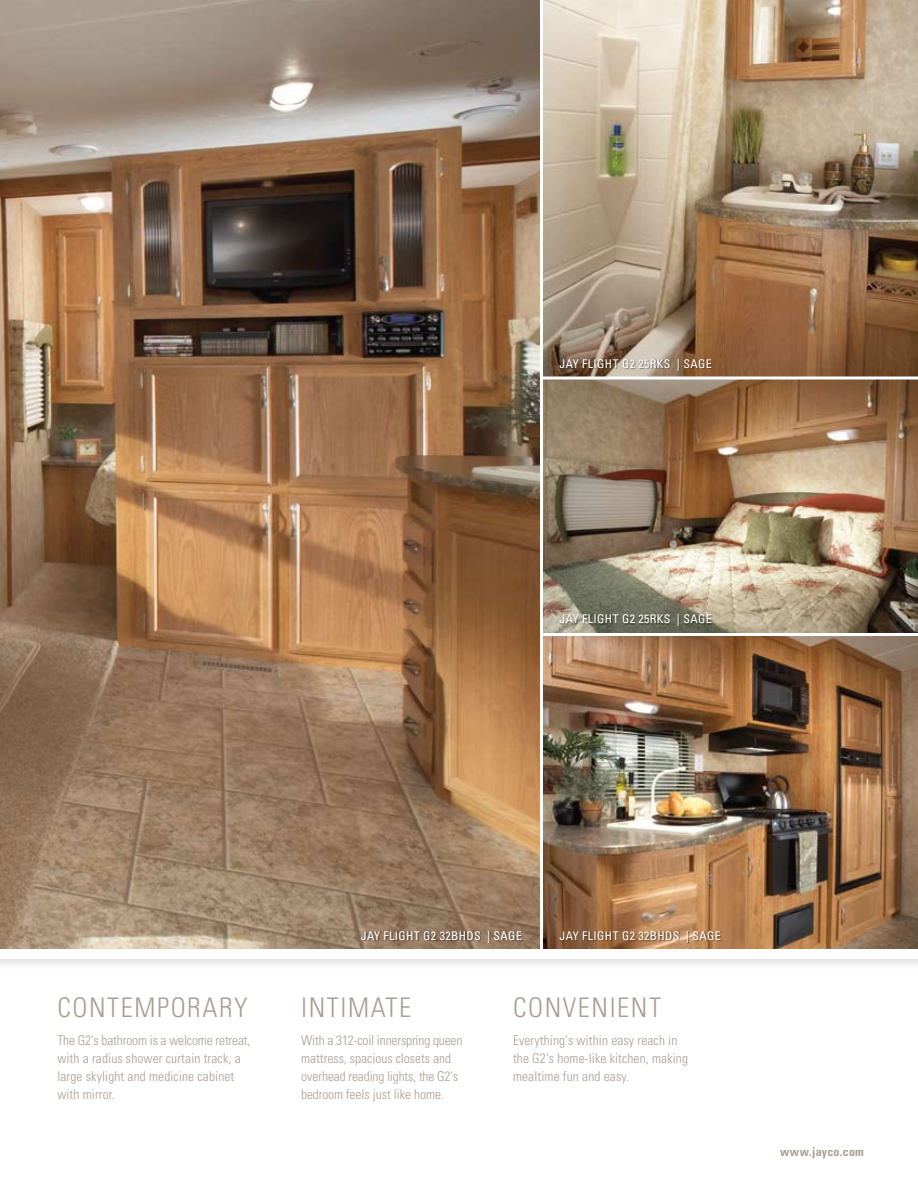
<style>
.page{position:relative;width:918px;height:1188px;background:#fff}
.page>*{position:absolute;margin:0;border:0;box-sizing:border-box;transform-origin:0 0}
.t1{font:300 condensed 27px "Univers";letter-spacing:.06em;color:#aa9e93}
.t2{font:300 condensed 13.5px/18px "Univers";letter-spacing:.01em;color:#aa9e93}
.t3{font:300 condensed 13.5px/18px "Univers";letter-spacing:-.01em;color:#aa9e93}
.t4{font:condensed 12px "Univers";letter-spacing:.03em;color:#fff}
.t5{font:700 condensed 12px "Univers";letter-spacing:.02em;color:#aa9e93}
</style>
<div class="page">
<div style="left:0;top:785px;width:918px;height:186px;background:#231f20;opacity:.15"></div>
<div style="left:0;top:789px;width:918px;height:170px;background:#fff"></div>
<img style="left:543px;top:636px;width:375px;height:313px">
<img style="left:543px;top:380px;width:375px;height:253px">
<img style="left:543px;top:0;width:375px;height:376px">
<img style="left:0;top:0;width:540px;height:949px">
<hr style="left:540px;top:0;width:3px;height:954px;background:#fff">
<svg style="left:543px;top:376px;width:375px;height:4px"></svg>
<div style="left:560px;top:931px;width:163px;height:13px;background:#231f20;opacity:.5"></div>
<div style="left:560px;top:615px;width:153px;height:13px;background:#231f20;opacity:.5"></div>
<div style="left:560px;top:359px;width:153px;height:14px;background:#231f20;opacity:.5"></div>
<div style="left:362px;top:931px;width:162px;height:13px;background:#231f20;opacity:.5"></div>
<p class="t4" style="left:560px;top:356px;width:154px">JAY FLI GHT G2 25RKS | SAGE</p>
<p class="t4" style="left:560px;top:612px;width:154px">JAY FLI GHT G2 25RKS | SAGE</p>
<h1 class="t1" style="left:57px;top:992px;width:192px">Contemporary</h1>
<p class="t2" style="left:57px;top:1031px;width:195px">The G2's bathroom is a welcome retreat, with a radius shower curtain track, a large skylight and medicine cabinet with mirror.</p>
<p class="t4" style="left:361px;top:928px;width:163px">JAY FLI GHT G2 32BHDS | SAGE</p>
<p class="t4" style="left:560px;top:928px;width:163px">JAY FLI GHT G2 32BHDS | SAGE</p>
<h1 class="t1" style="left:301px;top:992px;width:111px">Inti mate</h1>
<p class="t3" style="left:301px;top:1031px;width:163px">With a 312-coil innerspring queen mattress, spacious closets and overhead reading lights, the G2's bedroom feels just like home.</p>
<h1 class="t1" style="left:513px;top:992px;width:150px">conveni ent</h1>
<p class="t2" style="left:513px;top:1031px;width:177px">Everything's within easy reach in the G2's home-like kitchen, making mealtime fun and easy.</p>
<p class="t5" style="left:780px;top:1144px;width:85px">www.jayco.com</p>
</div>
